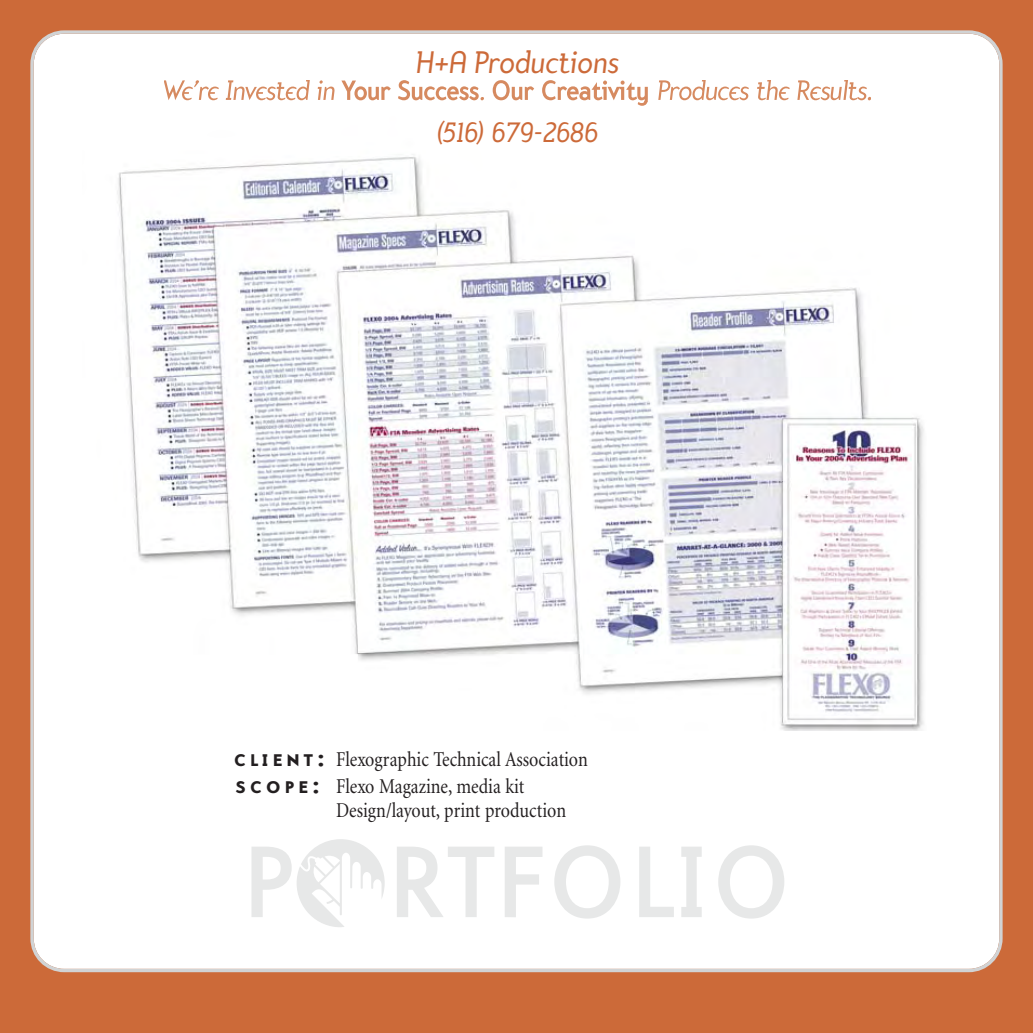
<style>
.page{position:relative;width:1033px;height:1033px;background:#cc6a39}
.page>*{position:absolute;margin:0;border:0;box-sizing:border-box;transform-origin:0 0}
.t1{font:162px "Mercury Small Caps";color:#e7e8e8}
.t2{font:italic 33.75px "Mercury Alternative";letter-spacing:-.025em;color:#cc6a39}
.t3{font:italic 30.38px "Mercury Alternative";letter-spacing:-.05em;color:#cc6a39}
.t4{font:21.15px/27.4px "Minion";color:#231f20;scale:.85 1}
.s1{font-family:"Mercury Bold Small Caps";font-size:27px}
</style>
<div class="page">
<div style="left:30px;top:30px;width:972px;height:942px;background:#fff"></div>
<img style="left:83px;top:101px;width:843px;height:630px">
<svg style="left:297px;top:839px;width:88px;height:88px;background:#f5f5f5"></svg>
<svg style="left:164px;top:80px;width:170px;height:20px;background:#f4e0d6"></svg>
<svg style="left:341px;top:80px;width:143px;height:20px;background:#f1d8ca"></svg>
<svg style="left:493px;top:80px;width:155px;height:26px;background:#f3ded3"></svg>
<svg style="left:658px;top:80px;width:184px;height:20px;background:#f3dfd4"></svg>
<h2 class="t2" style="left:414px;top:50px;width:206px">H+A Productions</h2>
<h3 class="t3" style="left:435px;top:122px;width:164px">(516) 679-2686</h3>
<p class="t4" style="left:233px;top:747px;width:418px"><span class="s1">client:</span> Flexographic Technical Association <span class="s1">scope:</span> Flexo Magazine, media kit</p>
<p class="t4" style="left:336px;top:798px;width:272px">Design/layout, print production</p>
<h1 class="t1" style="left:241px;top:766px;width:553px">p rtfolio</h1>
</div>
